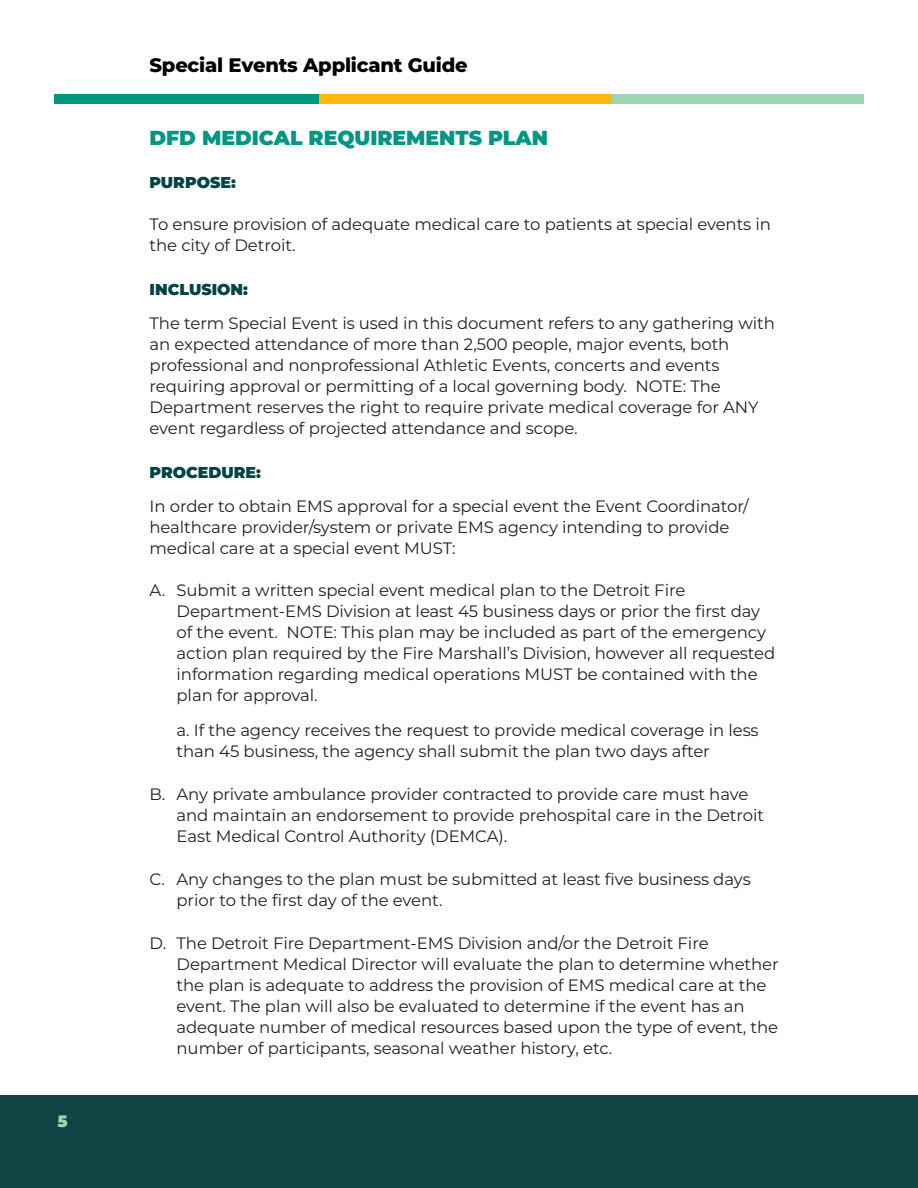
<style>
.page{position:relative;width:918px;height:1188px;background:#fff}
.page>*{position:absolute;margin:0;border:0;box-sizing:border-box;transform-origin:0 0}
.t1{font:900 20.25px "Montserrat";color:#009681}
.t2{font:800 19.5px "Montserrat";letter-spacing:-.01em;color:#000001}
.t3{font:16.5px/21px "Montserrat";letter-spacing:-.005em;color:#231f20}
.t4{font:900 16.5px "Montserrat";color:#9fd5b3}
.t5{font:900 15.75px "Montserrat";color:#024445}
</style>
<div class="page">
<div style="left:54px;top:94px;width:810px;height:9px;background:#009681"></div>
<div style="left:320px;top:94px;width:298px;height:9px;background:#feb70d"></div>
<div style="left:612px;top:94px;width:252px;height:9px;background:#9fd5b3"></div>
<div style="left:0;top:1095px;width:918px;height:93px;background:#0e4444"></div>
<p class="t4" style="left:58px;top:1109px;width:12px">5</p>
<p class="t2" style="left:150px;top:50px;width:320px">Special Events Applicant Guide</p>
<p class="t1" style="left:150px;top:122px;width:400px">DFD MEDICAL REQUIREMENTS PLAN</p>
<p class="t5" style="left:150px;top:171px;width:88px">PURPOSE:</p>
<p class="t3" style="left:150px;top:213px;width:623px">To ensure provision of adequate medical care to patients at special events in the city of Detroit.</p>
<p class="t5" style="left:150px;top:277px;width:100px">INCLUSION:</p>
<p class="t3" style="left:150px;top:312px;width:627px">The term Special Event is used in this document refers to any gathering with an expected attendance of more than 2,500 people, major events, both professional and nonprofessional Athletic Events, concerts and events requiring approval or permitting of a local governing body. NOTE: The Department reserves the right to require private medical coverage for ANY event regardless of projected attendance and scope.</p>
<p class="t5" style="left:150px;top:460px;width:113px">PROCEDURE:</p>
<p class="t3" style="left:150px;top:495px;width:601px">In order to obtain EMS approval for a special event the Event Coordinator/ healthcare provider/system or private EMS agency intending to provide</p>
<p class="t3" style="left:150px;top:537px;width:308px">medical care at a special event MUST:</p>
<p class="t3" style="left:177px;top:579px;width:600px;text-indent:-27px">A. Submit a written special event medical plan to the Detroit Fire Department-EMS Division at least 45 business days or prior the first day of the event. NOTE: This plan may be included as part of the emergency action plan required by the Fire Marshall’s Division, however all requested information regarding medical operations MUST be contained with the plan for approval.</p>
<p class="t3" style="left:177px;top:719px;width:584px">a. If the agency receives the request to provide medical coverage in less than 45 business, the agency shall submit the plan two days after</p>
<p class="t3" style="left:177px;top:783px;width:589px;text-indent:-27px">B. Any private ambulance provider contracted to provide care must have and maintain an endorsement to provide prehospital care in the Detroit<br>East Medical Control Authority (DEMCA).</p>
<p class="t3" style="left:177px;top:868px;width:576px;text-indent:-27px">C. Any changes to the plan must be submitted at least five business days prior to the first day of the event.</p>
<p class="t3" style="left:177px;top:932px;width:604px;text-indent:-27px">D. The Detroit Fire Department-EMS Division and/or the Detroit Fire Department Medical Director will evaluate the plan to determine whether the plan is adequate to address the provision of EMS medical care at the event. The plan will also be evaluated to determine if the event has an adequate number of medical resources based upon the type of event, the number of participants, seasonal weather history, etc.</p>
</div>
